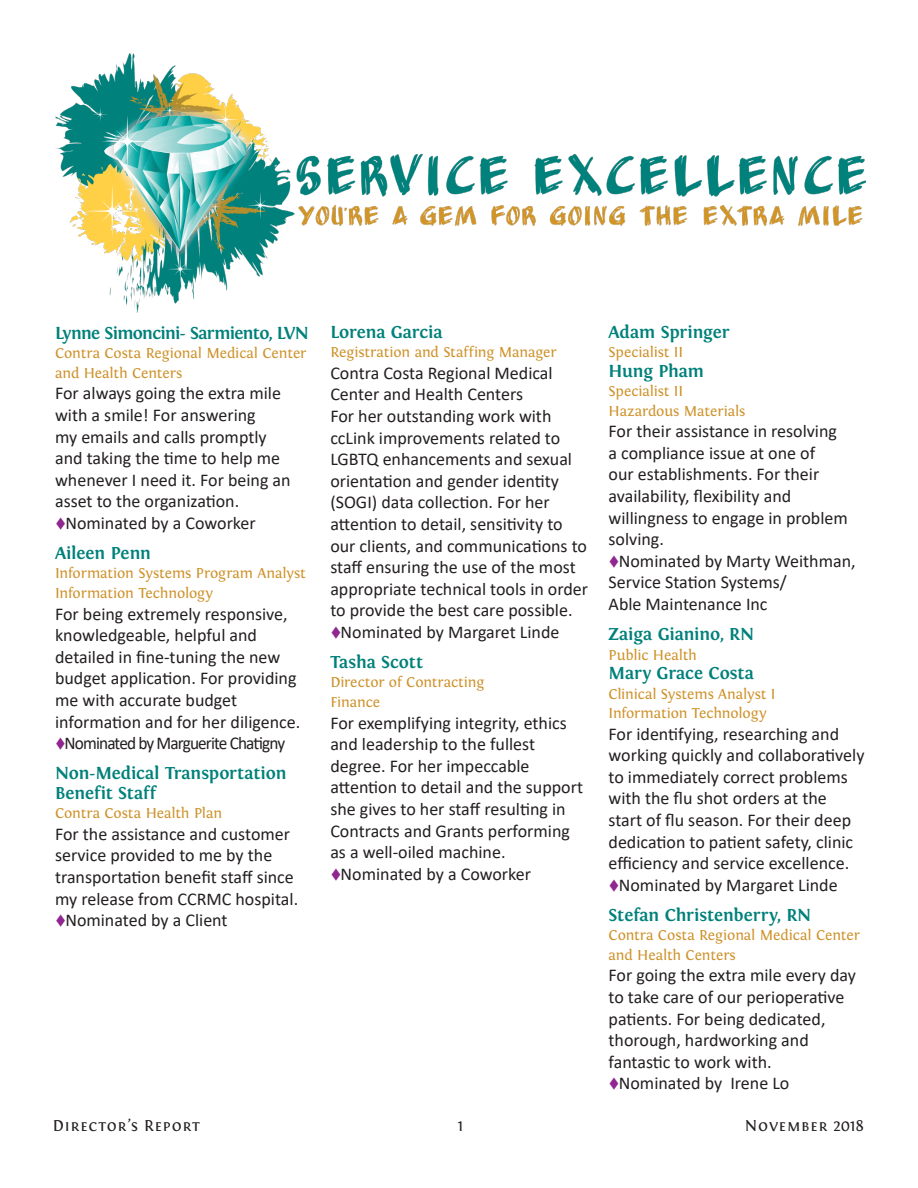
<style>
.page{position:relative;width:918px;height:1188px;background:#fff}
.page>*{position:absolute;margin:0;border:0;box-sizing:border-box;transform-origin:0 0}
.t1{font:18px/21.6px "Calibri";color:#231f20}
.Service_Ex_Names{font:700 18px/19.5px "Fontin";letter-spacing:-.01em;color:#00817a}
.t2{font:18px "Calibri";letter-spacing:-.05em;color:#231f20;scale:.96 1}
.Service_Ex_Names-2{font:700 18px "Fontin";letter-spacing:-.04em;color:#00817a}
.t3{font:16.5px "Fontin Small Caps";letter-spacing:.05em;color:#231f20}
.t4{font:16.5px "Fontin";color:#231f20}
.Service_Ex_job_title{font:15px/19.5px "Fontin";letter-spacing:-.01em;color:#ce922a}
.s1{color:#90268f}
.s2{font-family:"Fontin"}
</style>
<div class="page">
<img style="left:55px;top:54px;width:810px;height:259px">
<p class="Service_Ex_Names-2" style="left:55px;top:323px;width:255px">Lynne Simoncini- Sarmiento, LVN</p>
<p class="Service_Ex_job_title" style="left:55px;top:343px;width:253px">Contra Costa Regional Medical Center and Health Centers</p>
<p class="t1" style="left:55px;top:382px;width:237px">For always going the extra mile with a smile! For answering<br>my emails and calls promptly and taking the time to help me whenever I need it. For being an asset to the organization.</p>
<p class="t1" style="left:55px;top:512px;width:202px"><span class="s1">▼</span>Nominated by a Coworker</p>
<p class="Service_Ex_Names" style="left:55px;top:543px;width:97px">Aileen Penn</p>
<p class="Service_Ex_job_title" style="left:55px;top:564px;width:252px">Information Systems Program Analyst</p>
<p class="Service_Ex_job_title" style="left:55px;top:583px;width:160px">Information Technology</p>
<p class="t1" style="left:55px;top:602px;width:247px">For being extremely responsive, knowledgeable, helpful and detailed in fine-tuning the new budget application. For providing me with accurate budget information and for her diligence.</p>
<p class="t2" style="left:55px;top:731px;width:241px"><span class="s1">▼</span>Nominated by Marguerite Chatigny</p>
<p class="Service_Ex_Names" style="left:55px;top:763px;width:233px">Non-Medical Transportation<br>Benefit Staff</p>
<p class="Service_Ex_job_title" style="left:55px;top:803px;width:169px">Contra Costa Health Plan</p>
<p class="t1" style="left:55px;top:823px;width:245px">For the assistance and customer service provided to me by the transportation benefit staff since my release from CCRMC hospital.</p>
<p class="t1" style="left:55px;top:909px;width:174px"><span class="s1">▼</span>Nominated by a Client</p>
<p class="Service_Ex_Names" style="left:330px;top:322px;width:114px">Lorena Garcia</p>
<p class="Service_Ex_job_title" style="left:330px;top:342px;width:228px">Registration and Staffing Manager</p>
<p class="t1" style="left:330px;top:362px;width:224px">Contra Costa Regional Medical<br>Center and Health Centers</p>
<p class="t1" style="left:330px;top:405px;width:259px">For her outstanding work with ccLink improvements related to LGBTQ enhancements and sexual orientation and gender identity (SOGI) data collection. For her attention to detail, sensitivity to our clients, and communications to staff ensuring the use of the most appropriate technical tools in order to provide the best care possible.</p>
<p class="t1" style="left:330px;top:621px;width:231px"><span class="s1">▼</span>Nominated by Margaret Linde</p>
<p class="Service_Ex_Names" style="left:330px;top:652px;width:94px">Tasha Scott</p>
<p class="Service_Ex_job_title" style="left:330px;top:673px;width:155px">Director of Contracting</p>
<p class="Service_Ex_job_title" style="left:330px;top:692px;width:51px">Finance</p>
<p class="t1" style="left:330px;top:711px;width:254px">For exemplifying integrity, ethics and leadership to the fullest degree. For her impeccable attention to detail and the support she gives to her staff resulting in<br>Contracts and Grants performing as a well-oiled machine.</p>
<p class="t1" style="left:330px;top:863px;width:202px"><span class="s1">▼</span>Nominated by a Coworker</p>
<p class="Service_Ex_Names" style="left:609px;top:322px;width:122px">Adam Springer</p>
<p class="Service_Ex_job_title" style="left:609px;top:342px;width:76px">Specialist II</p>
<p class="Service_Ex_Names" style="left:609px;top:361px;width:97px">Hung Pham</p>
<p class="Service_Ex_job_title" style="left:609px;top:381px;width:76px">Specialist II</p>
<p class="Service_Ex_job_title" style="left:609px;top:401px;width:138px">Hazardous Materials</p>
<p class="t1" style="left:609px;top:420px;width:241px">For their assistance in resolving a compliance issue at one of<br>our establishments. For their availability, flexibility and willingness to engage in problem solving.</p>
<p class="t1" style="left:609px;top:550px;width:249px"><span class="s1">▼</span>Nominated by Marty Weithman,<br>Service Station Systems/</p>
<p class="t1" style="left:609px;top:593px;width:161px">Able Maintenance Inc</p>
<p class="Service_Ex_Names" style="left:609px;top:624px;width:147px">Zaiga Gianino, RN</p>
<p class="Service_Ex_job_title" style="left:609px;top:645px;width:90px">Public Health</p>
<p class="Service_Ex_Names" style="left:609px;top:663px;width:147px">Mary Grace Costa</p>
<p class="Service_Ex_job_title" style="left:609px;top:684px;width:169px">Clinical Systems Analyst I</p>
<p class="Service_Ex_job_title" style="left:609px;top:703px;width:160px">Information Technology</p>
<p class="t1" style="left:609px;top:722px;width:257px">For identifying, researching and working quickly and collaboratively to immediately correct problems with the flu shot orders at the start of flu season. For their deep dedication to patient safety, clinic efficiency and service excellence.</p>
<p class="t1" style="left:609px;top:874px;width:231px"><span class="s1">▼</span>Nominated by Margaret Linde</p>
<p class="Service_Ex_Names" style="left:609px;top:905px;width:204px">Stefan Christenberry, RN</p>
<p class="Service_Ex_job_title" style="left:609px;top:926px;width:253px">Contra Costa Regional Medical Center and Health Centers</p>
<p class="t1" style="left:609px;top:964px;width:249px">For going the extra mile every day to take care of our perioperative patients. For being dedicated, thorough, hardworking and fantastic to work with.</p>
<p class="t1" style="left:609px;top:1072px;width:182px"><span class="s1">▼</span>Nominated by Irene Lo</p>
<p class="t3" style="left:53px;top:1116px;width:149px">Director’s Report</p>
<p class="t4" style="left:458px;top:1116px;width:7px">1</p>
<p class="t3" style="left:745px;top:1116px;width:121px">November <span class="s2">2018</span></p>
</div>
